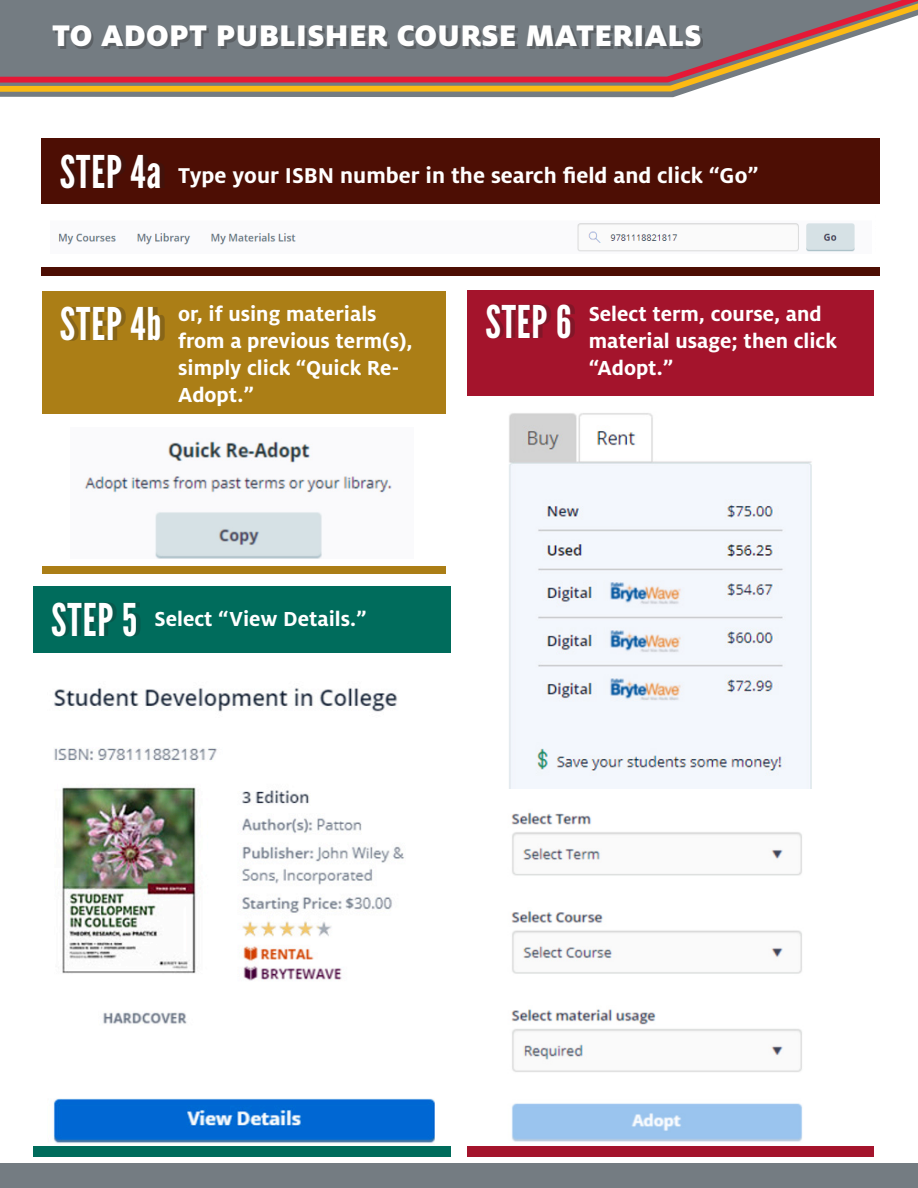
<style>
.page{position:relative;width:918px;height:1188px;background:#fff}
.page>*{position:absolute;margin:0;border:0;box-sizing:border-box;transform-origin:0 0}
.t1{font:45px "League Gothic";letter-spacing:.02em;color:#fff}
.t2{font:900 33px "Milo OT";letter-spacing:.01em;color:#fff}
.t3{font:700 23.7px "Milo OT";color:#fff}
.t4{font:700 22.5px/27px "Milo OT";color:#fff}
</style>
<div class="page">
<svg style="left:0;top:95px;width:680px;height:2px"></svg>
<svg style="left:0;top:85px;width:709px;height:10px;background:#c3a146"></svg>
<svg style="left:0;top:0;width:918px;height:85px;background:#887f83"></svg>
<div style="left:42px;top:138px;width:838px;height:138px;background:#4d0e04"></div>
<div style="left:42px;top:291px;width:404px;height:283px;background:#ab7e16"></div>
<div style="left:33px;top:586px;width:417px;height:570px;background:#006c5c"></div>
<div style="left:65px;top:307px;width:99px;height:34px;background:#231f20;opacity:.26"></div>
<div style="left:56px;top:602px;width:85px;height:34px;background:#231f20;opacity:.26"></div>
<div style="left:32px;top:204px;width:855px;height:63px;background:#fff"></div>
<div style="left:33px;top:414px;width:422px;height:152px;background:#fff"></div>
<div style="left:27px;top:654px;width:430px;height:492px;background:#fff"></div>
<div style="left:0;top:1164px;width:918px;height:24px;background:#747c82"></div>
<img style="left:58px;top:223px;width:797px;height:29px">
<img style="left:84px;top:441px;width:308px;height:117px">
<img style="left:53px;top:688px;width:381px;height:455px">
<div style="left:467px;top:291px;width:407px;height:866px;background:#a4142c"></div>
<div style="left:490px;top:304px;width:85px;height:34px;background:#231f20;opacity:.26"></div>
<div style="left:461px;top:396px;width:430px;height:750px;background:#fff"></div>
<img style="left:509px;top:413px;width:303px;height:376px">
<img style="left:511px;top:812px;width:292px;height:330px">
<p class="t2" style="left:52px;top:16px;width:651px">TO ADOPT PUBLISHER COURSE MATERIALS</p>
<p class="t1" style="left:60px;top:145px;width:103px">STEP 4a</p>
<p class="t3" style="left:178px;top:162px;width:582px">Type your ISBN number in the search field and click “Go”</p>
<p class="t1" style="left:60px;top:297px;width:103px">STEP 4b</p>
<p class="t4" style="left:178px;top:300px;width:236px">or, if using materials from a previous term(s), simply click “Quick Re-<br>Adopt.”</p>
<p class="t1" style="left:485px;top:295px;width:88px">STEP 6</p>
<p class="t4" style="left:589px;top:300px;width:250px">Select term, course, and material usage; then click “Adopt.”</p>
<p class="t1" style="left:51px;top:593px;width:88px">STEP 5</p>
<p class="t4" style="left:155px;top:606px;width:214px">Select “View Details.”</p>
</div>
